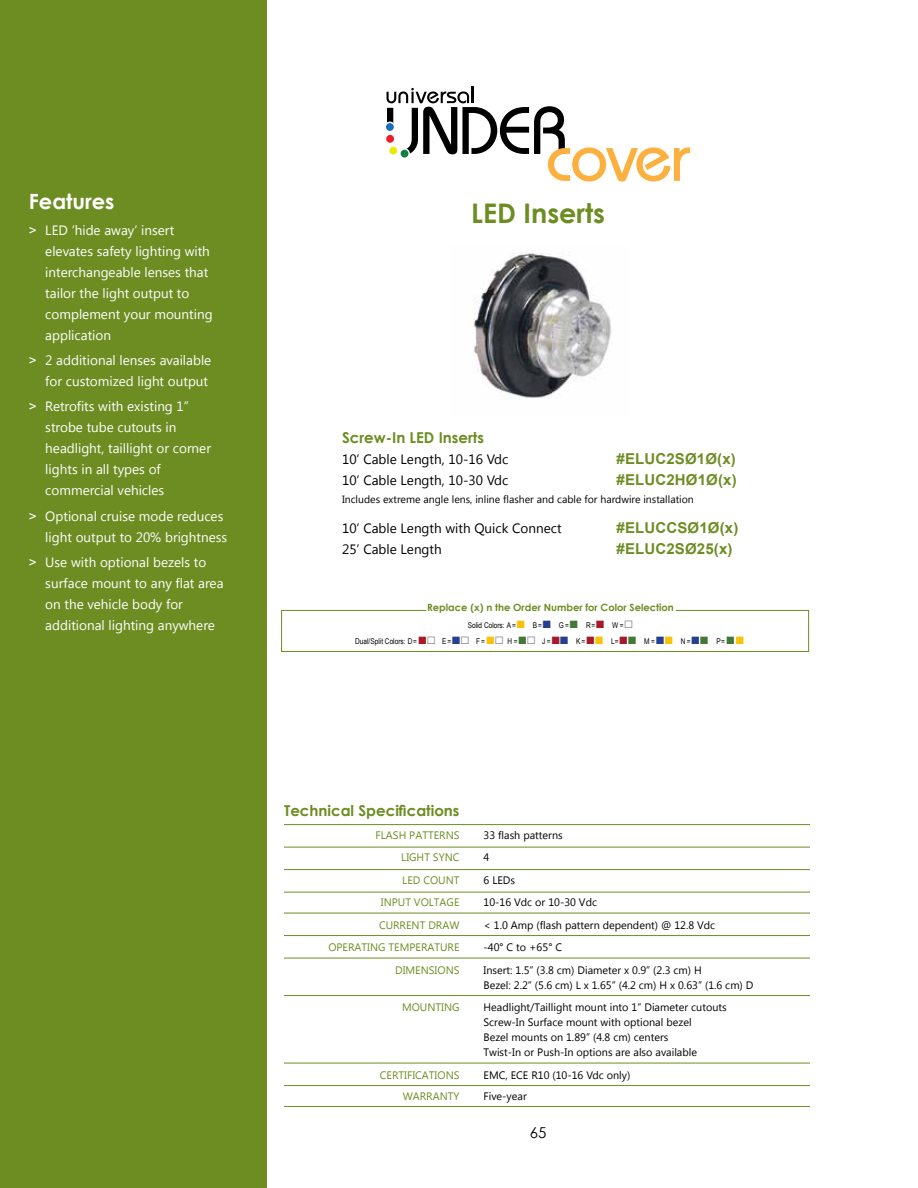
<style>
.page{position:relative;width:918px;height:1188px;background:#fff}
.page>*{position:absolute;margin:0;border:0;box-sizing:border-box;transform-origin:0 0}
.t1{font:700 27px "Century Gothic";color:#6d8d23}
.t2{font:700 21px "Century Gothic";color:#fff}
.t3{font:700 15px "Arial";letter-spacing:.01em;color:#6d8d23}
.t4{font:700 15px "Century Gothic";color:#6d8d23}
.t5{font:15px "Century Gothic";color:#000}
.t6{font:13.5px/21px "Khmer UI";color:#fff}
.t7{font:13.5px "Khmer UI";color:#000}
.t8{font:10.8px/15px "Khmer UI";color:#000}
.t9{font:10.8px "Khmer UI";color:#6d8d23}
.t10{font:10.5px "Khmer UI";color:#000}
.t11{font:700 9.9px "Century Gothic";color:#6d8d23}
.t12{font:7.95px "Arial Narrow";color:#000}
.s1{font-family:"Arial"}
.s2{font-size:15.9px;color:#f9c20a}
.s3{font-size:15.9px;color:#25408f}
.s4{font-size:15.9px;color:#447839}
.s5{font-size:15.9px;color:#a71b28}
.s6{font-size:15.9px;color:#776e70}
</style>
<div class="page">
<img style="left:473px;top:253px;width:138px;height:145px">
<div style="left:0;top:0;width:266px;height:1188px;background:#6d8d23"></div>
<hr style="left:284px;top:824px;width:526px;height:1px;background:#6d8d23">
<hr style="left:284px;top:847px;width:526px;height:1px;background:#6d8d23">
<hr style="left:284px;top:869px;width:526px;height:1px;background:#6d8d23">
<hr style="left:284px;top:892px;width:526px;height:1px;background:#6d8d23">
<hr style="left:284px;top:913px;width:526px;height:1px;background:#6d8d23">
<hr style="left:284px;top:935px;width:526px;height:1px;background:#6d8d23">
<hr style="left:284px;top:958px;width:526px;height:1px;background:#6d8d23">
<hr style="left:284px;top:995px;width:526px;height:1px;background:#6d8d23">
<hr style="left:284px;top:1063px;width:526px;height:1px;background:#6d8d23">
<hr style="left:284px;top:1085px;width:526px;height:1px;background:#6d8d23">
<hr style="left:284px;top:1106px;width:526px;height:1px;background:#6d8d23">
<div style="left:385px;top:122px;width:10px;height:10px;border:1px solid #fff;border-radius:50%"></div>
<div style="left:385px;top:133px;width:10px;height:11px;border:1px solid #fff;border-radius:50%"></div>
<svg style="left:387px;top:86px;width:303px;height:96px"></svg>
<svg style="left:281px;top:610px;width:528px;height:42px"></svg>
<h2 class="t2" style="left:29px;top:186px;width:87px">Features</h2>
<p class="t6" style="left:45px;top:219px;width:169px;text-indent:-16px"><span class="s1">&gt;</span> LED ‘hide away’ insert elevates safety lighting with interchangeable lenses that tailor the light output to complement your mounting application</p>
<p class="t6" style="left:29px;top:350px;width:184px;text-align:right"><span class="s1">&gt;</span> 2 additional lenses available for customized light output</p>
<p class="t6" style="left:45px;top:396px;width:167px;text-indent:-16px"><span class="s1">&gt;</span> Retrofits with existing 1” strobe tube cutouts in headlight, taillight or corner lights in all types of commercial vehicles</p>
<p class="t6" style="left:29px;top:505px;width:200px;text-align:right"><span class="s1">&gt;</span> Optional cruise mode reduces light output to 20% brightness</p>
<p class="t6" style="left:45px;top:552px;width:180px;text-indent:-16px"><span class="s1">&gt;</span> Use with optional bezels to surface mount to any flat area on the vehicle body for additional lighting anywhere</p>
<h1 class="t1" style="left:471px;top:192px;width:135px">LED Inserts</h1>
<p class="t4" style="left:342px;top:426px;width:143px">Screw-In LED Inserts</p>
<p class="t7" style="left:342px;top:451px;width:168px">10’ Cable Length, 10-16 Vdc</p>
<p class="t3" style="left:617px;top:448px;width:121px">#ELUC2SØ1Ø(x)</p>
<p class="t7" style="left:342px;top:472px;width:168px">10’ Cable Length, 10-30 Vdc</p>
<p class="t3" style="left:617px;top:469px;width:122px">#ELUC2HØ1Ø(x)</p>
<p class="t10" style="left:342px;top:493px;width:353px">Includes extreme angle lens, inline flasher and cable for hardwire installation</p>
<p class="t7" style="left:342px;top:520px;width:221px">10’ Cable Length with Quick Connect</p>
<p class="t3" style="left:617px;top:517px;width:123px">#ELUCCSØ1Ø(x)</p>
<p class="t7" style="left:342px;top:541px;width:101px">25’ Cable Length</p>
<p class="t3" style="left:617px;top:538px;width:117px">#ELUC2SØ25(x)</p>
<p class="t11" style="left:427px;top:600px;width:248px">Replace (x) n the Order Number for Color Selection</p>
<p class="t12" style="left:468px;top:619px;width:167px">Solid Colors: A = <span class="s2">■</span> B= <span class="s3">■</span> G = <span class="s4">■</span> R = <span class="s5">■</span> W =<span class="s6">□</span></p>
<p class="t12" style="left:355px;top:636px;width:82px">Dual/Split Colors: D= <span class="s5">■</span><span class="s6">□</span></p>
<p class="t12" style="left:442px;top:636px;width:29px">E=<span class="s3">■</span><span class="s6">□</span></p>
<p class="t12" style="left:476px;top:636px;width:61px">F = <span class="s2">■</span><span class="s6">□</span> H =<span class="s4">■</span><span class="s6">□</span></p>
<p class="t12" style="left:542px;top:636px;width:29px">J= <span class="s5">■</span><span class="s3">■</span></p>
<p class="t12" style="left:576px;top:636px;width:30px">K= <span class="s5">■</span><span class="s2">■</span></p>
<p class="t12" style="left:611px;top:636px;width:28px">L= <span class="s5">■</span><span class="s4">■</span></p>
<p class="t12" style="left:644px;top:636px;width:32px">M =<span class="s3">■</span><span class="s2">■</span></p>
<p class="t12" style="left:681px;top:636px;width:31px">N =<span class="s3">■</span><span class="s4">■</span></p>
<p class="t12" style="left:716px;top:636px;width:31px">P= <span class="s4">■</span><span class="s2">■</span></p>
<p class="t4" style="left:284px;top:800px;width:177px">Technical Specifications</p>
<p class="t9" style="left:376px;top:829px;width:85px">FLASH PATTERNS</p>
<p class="t8" style="left:484px;top:828px;width:81px">33 flash patterns</p>
<p class="t9" style="left:401px;top:851px;width:60px">LIGHT SYNC</p>
<p class="t8" style="left:484px;top:850px;width:7px">4</p>
<p class="t9" style="left:402px;top:874px;width:59px">LED COUNT</p>
<p class="t8" style="left:484px;top:873px;width:33px">6 LEDs</p>
<p class="t9" style="left:381px;top:896px;width:80px">INPUT VOLTAGE</p>
<p class="t8" style="left:484px;top:895px;width:115px">10-16 Vdc or 10-30 Vdc</p>
<p class="t9" style="left:379px;top:919px;width:82px">CURRENT DRAW</p>
<p class="t8" style="left:484px;top:918px;width:233px">&lt; 1.0 Amp (flash pattern dependent) @ 12.8 Vdc</p>
<p class="t9" style="left:328px;top:941px;width:133px">OPERATING TEMPERATURE</p>
<p class="t8" style="left:484px;top:940px;width:80px">-40° C to +65° C</p>
<p class="t9" style="left:395px;top:964px;width:66px">DIMENSIONS</p>
<p class="t8" style="left:484px;top:963px;width:271px">Insert: 1.5” (3.8 cm) Diameter x 0.9” (2.3 cm) H<br>Bezel: 2.2” (5.6 cm) L x 1.65” (4.2 cm) H x 0.63” (1.6 cm) D</p>
<p class="t9" style="left:402px;top:1001px;width:59px">MOUNTING</p>
<p class="t8" style="left:484px;top:1000px;width:245px">Headlight/Taillight mount into 1” Diameter cutouts Screw-In Surface mount with optional bezel<br>Bezel mounts on 1.89” (4.8 cm) centers<br>Twist-In or Push-In options are also available</p>
<p class="t9" style="left:380px;top:1069px;width:81px">CERTIFICATIONS</p>
<p class="t8" style="left:484px;top:1068px;width:148px">EMC, ECE R10 (10-16 Vdc only)</p>
<p class="t9" style="left:403px;top:1090px;width:58px">WARRANTY</p>
<p class="t8" style="left:484px;top:1089px;width:45px">Five-year</p>
<p class="t5" style="left:530px;top:1122px;width:18px">65</p>
</div>
